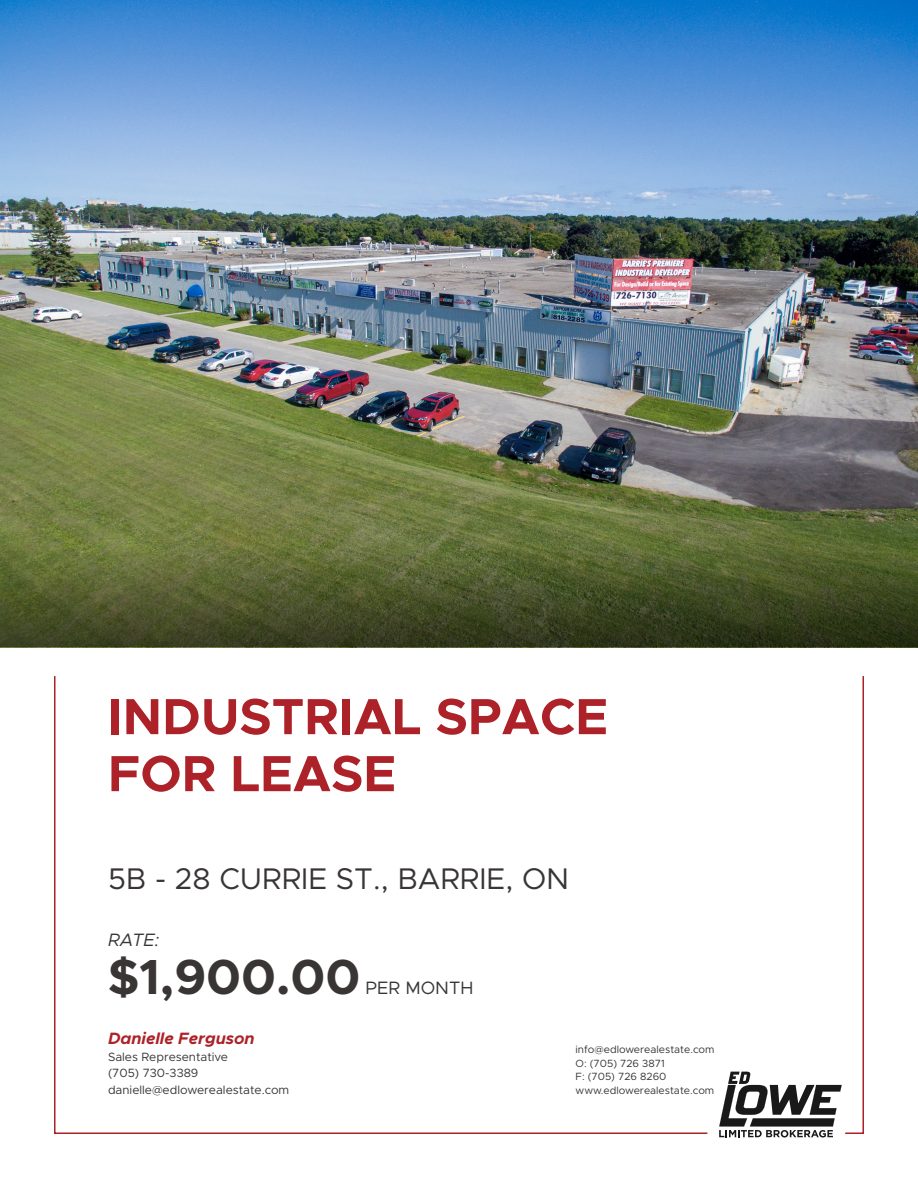
<style>
.page{position:relative;width:918px;height:1188px;background:#fff}
.page>*{position:absolute;margin:0;border:0;box-sizing:border-box;transform-origin:0 0}
.t1{font:700 51px/57px "Metropolis";color:#ad2128}
.t2{font:700 49.5px "Metropolis";color:#393535}
.t3{font:30px "Metropolis";color:#393535}
.t4{font:18px "Metropolis";color:#393535}
.t5{font:italic 18px "Metropolis";color:#393535}
.t6{font:italic 700 16.5px "Metropolis";color:#ad2128}
.t7{font:12px/16.5px "Metropolis";color:#393535}
.t8{font:10.5px/13.5px "Metropolis";color:#393535}
</style>
<div class="page">
<img style="left:0;top:0;width:918px;height:648px">
<svg style="left:1px;top:541px;width:917px;height:106px;background:#4b542a"></svg>
<svg style="left:705px;top:1071px;width:155px;height:67px"></svg>
<p class="t1" style="left:108px;top:688px;width:502px">INDUSTRIAL SPACE<br>FOR LEASE</p>
<p class="t3" style="left:108px;top:860px;width:463px">5B - 28 CURRIE ST., BARRIE, ON</p>
<p class="t5" style="left:108px;top:928px;width:53px">RATE:</p>
<p class="t2" style="left:108px;top:945px;width:254px">$1,900.00</p>
<p class="t4" style="left:366px;top:976px;width:109px">PER MONTH</p>
<p class="t6" style="left:108px;top:1028px;width:148px">Danielle Ferguson</p>
<p class="t7" style="left:108px;top:1048px;width:183px">Sales Representative<br>(705) 730-3389 danielle@edlowerealestate.com</p>
<p class="t8" style="left:576px;top:1043px;width:141px">info@edlowerealestate.com<br>O: (705) 726 3871<br>F: (705) 726 8260 www.edlowerealestate.com</p>
</div>
